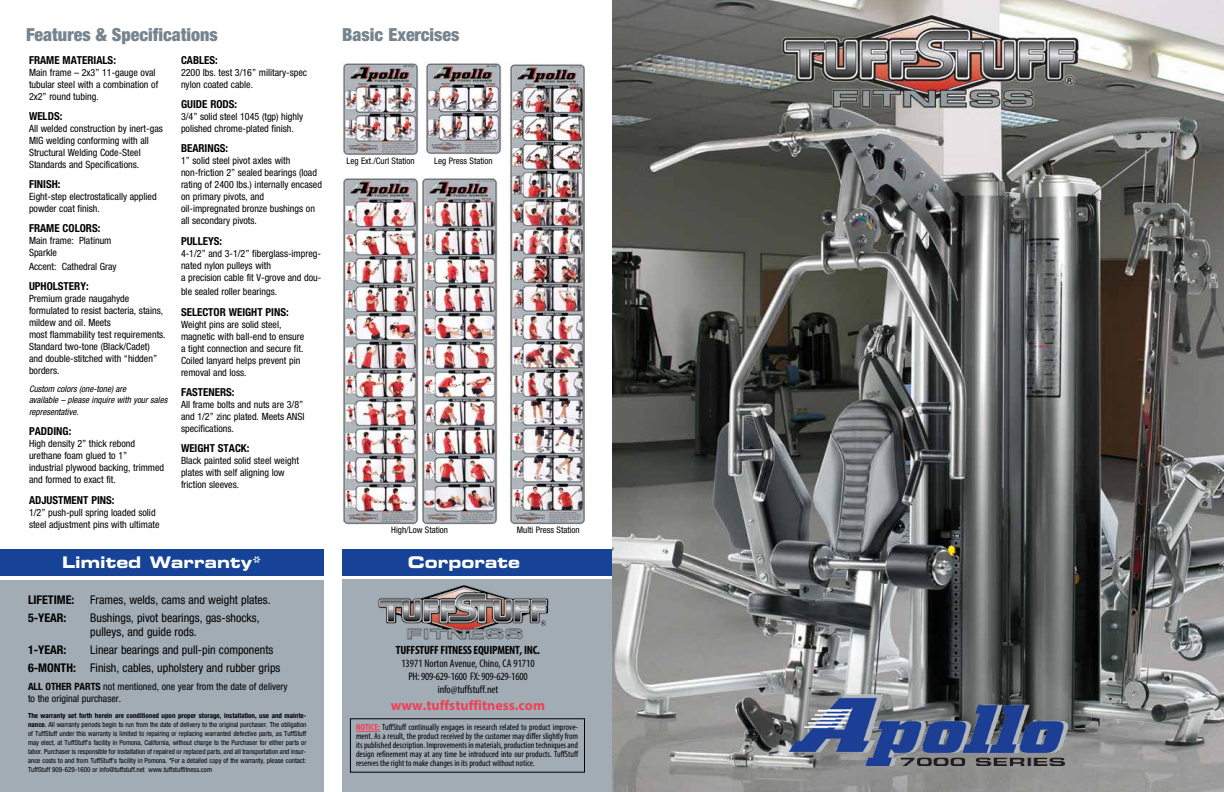
<style>
.page{position:relative;width:1224px;height:792px;background:#fff}
.page>*{position:absolute;margin:0;border:0;box-sizing:border-box;transform-origin:0 0}
.t1{font:900 condensed 18px "Helvetica Neue LT Std";color:#76848f}
.t2{font:16px "Eurostile Bold Extended Two";color:#fff}
.t3{font:700 14px "Myriad Pro";color:#ef4056}
.t4{font:condensed 12px/14px "Helvetica Neue LT Std";color:#000}
.t5{font:700 condensed 12px "Myriad Pro";letter-spacing:-.02em;color:#000}
.t6{font:700 condensed 12px "Helvetica Neue LT Std";color:#000}
.t7{font:700 condensed 11px "Helvetica Neue LT Std";color:#000}
.t8{font:condensed 11px/13px "Myriad Pro";color:#000;text-align:center}
.t9{font:condensed 10px/12px "Helvetica Neue LT Std";color:#000}
.t10{font:condensed 9px/9px "Myriad Pro";color:#000;text-align:justify}
.t11{font:italic condensed 9px/10.8px "Helvetica Neue LT Std";color:#000}
.t12{font:condensed 9px "Helvetica Neue LT Std";color:#000}
.t13{font:condensed 7px/9px "Helvetica Neue LT Std";color:#000;text-align:justify}
.s1{font-weight:700}
.s2{font-weight:700;color:#ef4056}
</style>
<div class="page">
<div style="left:343px;top:580px;width:269px;height:212px;background:#a2acb4"></div>
<img style="left:612px;top:0;width:612px;height:792px">
<div style="left:0;top:580px;width:324px;height:212px;background:#a2acb4"></div>
<div style="left:0;top:549px;width:324px;height:27px;background:#164397"></div>
<img style="left:509px;top:63px;width:76px;height:461px">
<img style="left:342px;top:178px;width:76px;height:346px">
<img style="left:421px;top:177px;width:77px;height:347px">
<img style="left:342px;top:63px;width:77px;height:92px">
<img style="left:425px;top:63px;width:77px;height:92px">
<div style="left:343px;top:549px;width:269px;height:27px;background:#164397"></div>
<div style="left:350px;top:718px;width:235px;height:55px;border:1px solid #000"></div>
<svg style="left:356px;top:731px;width:24px;height:1px"></svg>
<img style="left:784px;top:689px;width:288px;height:88px">
<img style="left:378px;top:585px;width:171px;height:55px">
<h1 class="t1" style="left:26px;top:23px;width:193px">Features &amp; Specifications</h1>
<p class="t7" style="left:29px;top:53px;width:88px">FRAME MATERIALS:</p>
<p class="t9" style="left:29px;top:66px;width:131px">Main frame – 2x3” 11-gauge oval tubular steel with a combination of<br>2x2” round tubing.</p>
<p class="t7" style="left:29px;top:109px;width:35px">WELDS:</p>
<p class="t9" style="left:29px;top:122px;width:135px">All welded construction by inert-gas MIG welding conforming with all Structural Welding Code-Steel Standards and Specifications.</p>
<p class="t7" style="left:29px;top:178px;width:33px">FINISH:</p>
<p class="t9" style="left:29px;top:191px;width:129px">Eight-step electrostatically applied powder coat finish.</p>
<p class="t7" style="left:29px;top:221px;width:73px">FRAME COLORS:</p>
<p class="t9" style="left:29px;top:234px;width:84px">Main frame: Platinum<br>Sparkle</p>
<p class="t9" style="left:29px;top:260px;width:89px">Accent: Cathedral Gray</p>
<p class="t7" style="left:29px;top:280px;width:61px">UPHOLSTERY:</p>
<p class="t9" style="left:29px;top:293px;width:138px">Premium grade naugahyde formulated to resist bacteria, stains, mildew and oil. Meets<br>most flammability test requirements.<br>Standard two-tone (Black/Cadet) and double-stitched with “hidden” borders.</p>
<p class="t11" style="left:29px;top:384px;width:140px">Custom colors (one-tone) are<br>available – please inquire with your sales</p>
<p class="t11" style="left:29px;top:407px;width:51px">representative.</p>
<p class="t7" style="left:29px;top:425px;width:44px">PADDING:</p>
<p class="t9" style="left:29px;top:438px;width:137px">High density 2” thick rebond urethane foam glued to 1”<br>industrial plywood backing, trimmed and formed to exact fit.</p>
<p class="t7" style="left:29px;top:493px;width:87px">ADJUSTMENT PINS:</p>
<p class="t9" style="left:29px;top:506px;width:132px">1/2” push-pull spring loaded solid steel adjustment pins with ultimate</p>
<h2 class="t2" style="left:62px;top:551px;width:201px">Limited Warranty*</h2>
<p class="t7" style="left:181px;top:53px;width:38px">CABLES:</p>
<p class="t9" style="left:181px;top:66px;width:128px">2200 lbs. test 3/16” military-spec nylon coated cable.</p>
<p class="t7" style="left:181px;top:97px;width:58px">GUIDE RODS:</p>
<p class="t9" style="left:181px;top:110px;width:124px">3/4” solid steel 1045 (tgp) highly polished chrome-plated finish.</p>
<p class="t7" style="left:181px;top:142px;width:49px">BEARINGS:</p>
<p class="t9" style="left:181px;top:155px;width:143px">1” solid steel pivot axles with non-friction 2” sealed bearings (load rating of 2400 lbs.) internally encased on primary pivots, and oil-impregnated bronze bushings on all secondary pivots.</p>
<p class="t7" style="left:181px;top:234px;width:43px">PULLEYS:</p>
<p class="t9" style="left:181px;top:247px;width:142px">4-1/2” and 3-1/2” fiberglass-impreg&shy;nated nylon pulleys with<br>a precision cable fit V-grove and dou-</p>
<p class="t9" style="left:181px;top:286px;width:98px">ble sealed roller bearings.</p>
<p class="t7" style="left:181px;top:305px;width:109px">SELECTOR WEIGHT PINS:</p>
<p class="t9" style="left:181px;top:318px;width:125px">Weight pins are solid steel, magnetic with ball-end to ensure a tight connection and secure fit.<br>Coiled lanyard helps prevent pin removal and loss.</p>
<p class="t7" style="left:181px;top:385px;width:55px">FASTENERS:</p>
<p class="t9" style="left:181px;top:398px;width:125px">All frame bolts and nuts are 3/8” and 1/2” zinc plated. Meets ANSI specifications.</p>
<p class="t7" style="left:181px;top:442px;width:70px">WEIGHT STACK:</p>
<p class="t9" style="left:181px;top:455px;width:119px">Black painted solid steel weight plates with self aligning low friction sleeves.</p>
<p class="t6" style="left:28px;top:592px;width:48px">LIFETIME:</p>
<p class="t4" style="left:90px;top:592px;width:182px">Frames, welds, cams and weight plates.</p>
<p class="t6" style="left:28px;top:610px;width:40px">5-YEAR:</p>
<p class="t4" style="left:90px;top:610px;width:171px">Bushings, pivot bearings, gas-shocks, pulleys, and guide rods.</p>
<p class="t6" style="left:28px;top:642px;width:40px">1-YEAR:</p>
<p class="t4" style="left:28px;top:640px;width:254px;line-height:18px;text-indent:62px">Linear bearings and pull-pin components<br><span class="s1">6-MONTH:</span> Finish, cables, upholstery and rubber grips</p>
<p class="t9" style="left:28px;top:680px;width:261px"><span class="s1">ALL OTHER PARTS</span> not mentioned, one year from the date of delivery to the original purchaser.</p>
<p class="t13" style="left:28px;top:711px;width:280px"><span class="s1">The warranty set forth herein are conditioned upon proper storage, installation, use and mainte&shy;nance.</span> All warranty periods begin to run from the date of delivery to the original purchaser. The obligation of TuffStuff under this warranty is limited to repairing or replacing warranted defective parts, as TuffStuff may elect, at TuffStuff’s facility in Pomona, California, without charge to the Purchaser for either parts or labor. Purchaser is responsible for installation of repaired or replaced parts, and all transportation and insur&shy;ance costs to and from TuffStuff’s facility in Pomona. *For a detailed copy of the warranty, please contact:<br>TuffStuff 909-629-1600 or info@tuffstuff.net www.tuffstuffitness.com</p>
<h1 class="t1" style="left:342px;top:23px;width:119px">Basic Exercises</h1>
<p class="t12" style="left:346px;top:156px;width:70px">Leg Ext./Curl Station</p>
<p class="t12" style="left:434px;top:156px;width:60px">Leg Press Station</p>
<p class="t12" style="left:391px;top:524px;width:58px">High/Low Station</p>
<p class="t12" style="left:517px;top:524px;width:64px">Multi Press Station</p>
<h2 class="t2" style="left:408px;top:551px;width:114px">Corporate</h2>
<p class="t5" style="left:396px;top:642px;width:146px">TUFFSTUFF FITNESS EQUIPMENT, INC.</p>
<p class="t8" style="left:401px;top:657px;width:135px">13971 Norton Avenue, Chino, CA 91710<br>PH: 909-629-1600 FX: 909-629-1600 info@tuffstuff.net</p>
<h3 class="t3" style="left:391px;top:696px;width:156px">www.tuffstuffitness.com</h3>
<p class="t10" style="left:356px;top:723px;width:224px"><span class="s2">NOTICE:</span> TuffStuff continually engages in research related to product improve&shy;ment. As a result, the product received by the customer may differ slightly from its published description. Improvements in materials, production techniques and design refinement may at any time be introduced into our products. TuffStuff reserves the right to make changes in its product without notice.</p>
</div>
